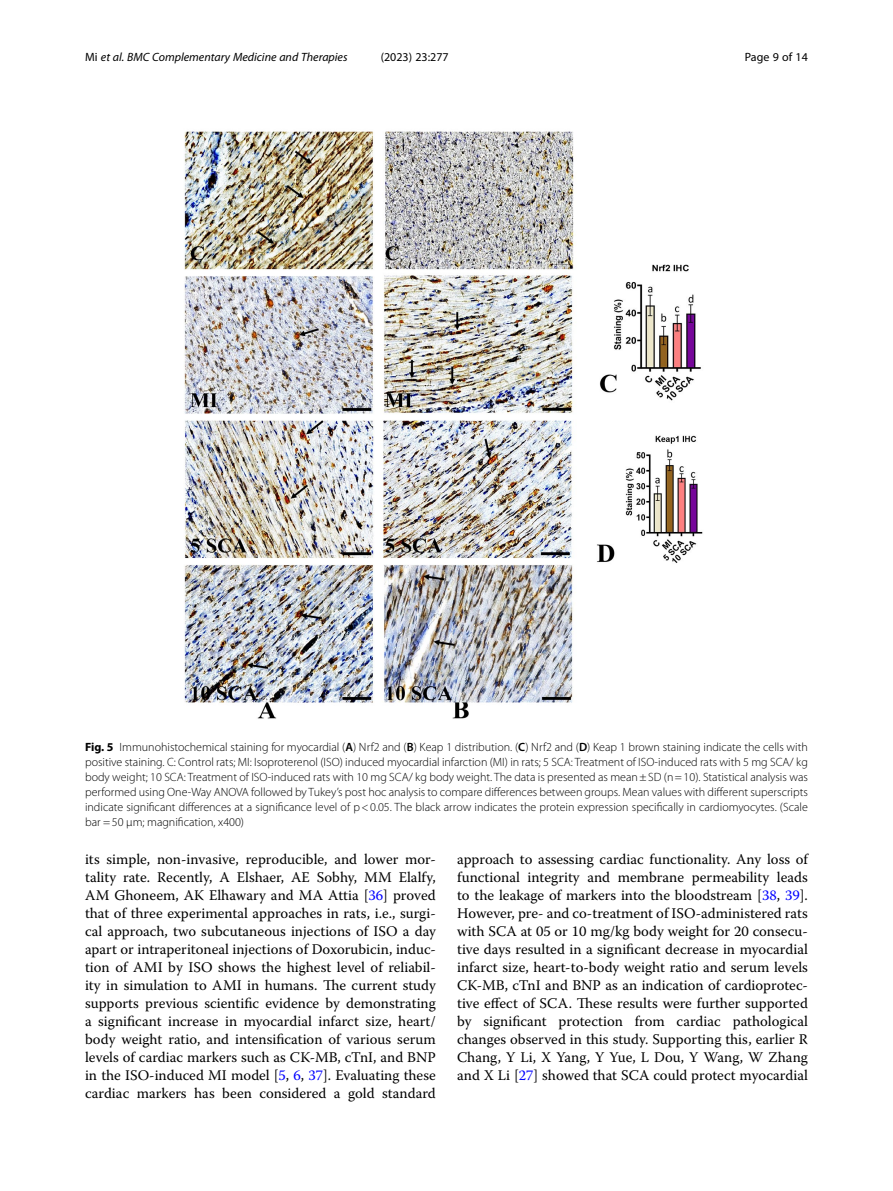
<style>
.page{position:relative;width:893px;height:1191px;background:#fff}
.page>*{position:absolute;margin:0;border:0;box-sizing:border-box;transform-origin:0 0}
.Body_Text_Indent{font:14.7px/18px "Warnock Pro";color:#000;text-align:justify}
.Figure_Caption{font:300 12px/15px "Myriad Pro";color:#000;text-align:justify}
.t1{font:italic 12px "Myriad Pro";color:#000}
.t2{font:12px "Myriad Pro";color:#000}
.s1{font-style:normal}
.s2{font-weight:700}
.s3{font-weight:600}
.s4{color:#00f}
</style>
<div class="page">
<img style="left:184px;top:131px;width:519px;height:588px">
<p class="t1" style="left:85px;top:50px;width:264px"><span class="s1">Mi</span> et al. BMC Complementary Medicine and Therapies</p>
<p class="t2" style="left:381px;top:50px;width:70px">(2023) 23:277</p>
<p class="t2" style="left:745px;top:50px;width:65px">Page 9 of 14</p>
<p class="Figure_Caption" style="left:85px;top:739px;width:724px"><span class="s2">Fig. 5</span> Immunohistochemical staining for myocardial (<span class="s3">A</span>) Nrf2 and (<span class="s3">B</span>) Keap 1 distribution. (<span class="s3">C</span>) Nrf2 and (<span class="s3">D</span>) Keap 1 brown staining indicate the cells with positive staining. C: Control rats; MI: Isoproterenol (ISO) induced myocardial infarction (MI) in rats; 5 SCA: Treatment of ISO-induced rats with 5 mg SCA/ kg body weight; 10 SCA: Treatment of ISO-induced rats with 10 mg SCA/ kg body weight. The data is presented as mean±SD (n=10). Statistical analysis was performed using One-Way ANOVA followed by Tukey’s post hoc analysis to compare differences between groups. Mean values with different superscripts indicate significant differences at a significance level of p&lt;0.05. The black arrow indicates the protein expression specifically in cardiomyocytes. (Scale bar =50 μm; magnification, x400)</p>
<p class="Body_Text_Indent" style="left:85px;top:850px;width:352px">its simple, non-invasive, reproducible, and lower mor&shy;tality rate. Recently, A Elshaer, AE Sobhy, MM Elalfy, AM Ghoneem, AK Elhawary and MA Attia [<span class="s4">36</span>] proved that of three experimental approaches in rats, i.e., surgi&shy;cal approach, two subcutaneous injections of ISO a day apart or intraperitoneal injections of Doxorubicin, induc&shy;tion of AMI by ISO shows the highest level of reliabil&shy;ity in simulation to AMI in humans. The current study supports previous scientific evidence by demonstrating a significant increase in myocardial infarct size, heart/ body weight ratio, and intensification of various serum levels of cardiac markers such as CK-MB, cTnI, and BNP in the ISO-induced MI model [<span class="s4">5</span>, <span class="s4">6</span>, <span class="s4">37</span>]. Evaluating these cardiac markers has been considered a gold standard</p>
<p class="Body_Text_Indent" style="left:457px;top:850px;width:352px">approach to assessing cardiac functionality. Any loss of functional integrity and membrane permeability leads to the leakage of markers into the bloodstream [<span class="s4">38</span>, <span class="s4">39</span>].<br>However, pre- and co-treatment of ISO-administered rats with SCA at 05 or 10 mg/kg body weight for 20 consecu&shy;tive days resulted in a significant decrease in myocardial infarct size, heart-to-body weight ratio and serum levels CK-MB, cTnI and BNP as an indication of cardioprotec&shy;tive effect of SCA. These results were further supported by significant protection from cardiac pathological changes observed in this study. Supporting this, earlier R Chang, Y Li, X Yang, Y Yue, L Dou, Y Wang, W Zhang and X Li [<span class="s4">27</span>] showed that SCA could protect myocardial</p>
</div>
